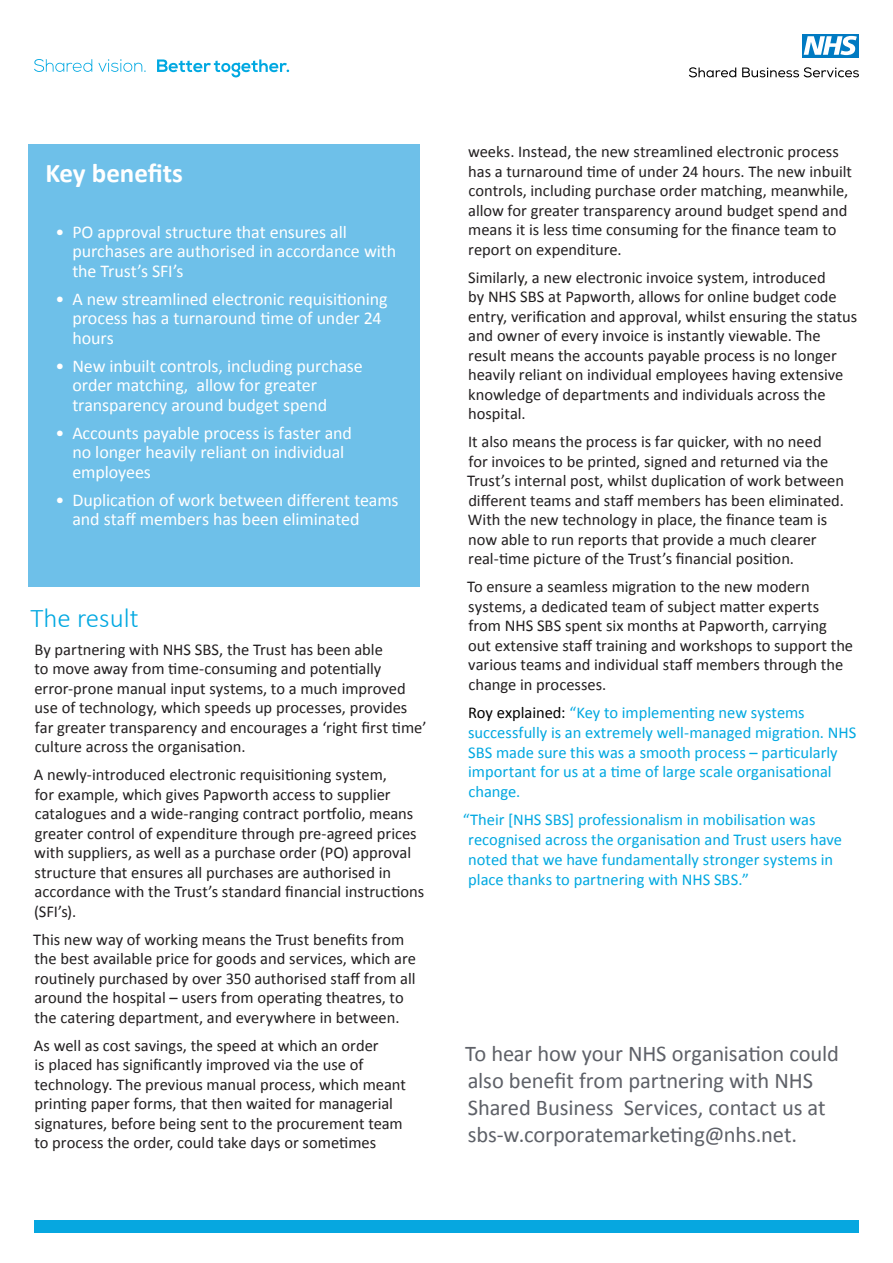
<style>
.page{position:relative;width:893px;height:1263px;background:#fff}
.page>*{position:absolute;margin:0;border:0;box-sizing:border-box;transform-origin:0 0}
.t1{font:700 27px "Calibri";color:#fff}
.t2{font:300 27px "Calibri";color:#00a8e1}
.t3{font:22.5px/27px "Calibri";letter-spacing:-.005em;color:#5e6168}
.t4{font:18px/19.5px "Calibri";letter-spacing:-.005em;color:#fff}
.t5{font:16.5px/19.5px "Calibri";color:#221f20}
.t6{font:16.5px/19.8px "Calibri";color:#00a8e1}
.s1{color:#000}
</style>
<div class="page">
<div style="left:34px;top:1220px;width:825px;height:13px;background:#06a7e0"></div>
<div style="left:28px;top:145px;width:392px;height:442px;background:#6ec0e9"></div>
<div style="left:802px;top:34px;width:57px;height:23px;background:#007ac2"></div>
<svg style="left:804px;top:36px;width:53px;height:19px"></svg>
<svg style="left:689px;top:67px;width:47px;height:10px"></svg>
<svg style="left:742px;top:67px;width:117px;height:10px"></svg>
<svg style="left:34px;top:59px;width:58px;height:13px"></svg>
<svg style="left:98px;top:59px;width:48px;height:13px"></svg>
<svg style="left:157px;top:59px;width:132px;height:18px"></svg>
<h1 class="t1" style="left:45px;top:156px;width:139px">Key benefits</h1>
<p class="t4" style="left:72px;top:222px;width:325px;text-indent:-17px">• PO approval structure that ensures all purchases are authorised in accordance with the Trust’s SFI’s</p>
<p class="t4" style="left:72px;top:289px;width:317px;text-indent:-17px">• A new streamlined electronic requisitioning process has a turnaround time of under 24 hours</p>
<p class="t4" style="left:72px;top:356px;width:292px;text-indent:-17px">• New inbuilt controls, including purchase order matching, allow for greater transparency around budget spend</p>
<p class="t4" style="left:72px;top:423px;width:281px;text-indent:-17px">• Accounts payable process is faster and no longer heavily reliant on individual employees</p>
<p class="t4" style="left:72px;top:490px;width:328px;text-indent:-17px">• Duplication of work between different teams and staff members has been eliminated</p>
<h1 class="t2" style="left:31px;top:601px;width:110px">The result</h1>
<p class="t5" style="left:34px;top:639px;width:394px">By partnering with NHS SBS, the Trust has been able<br>to move away from time-consuming and potentially error-prone manual input systems, to a much improved use of technology, which speeds up processes, provides far greater transparency and encourages a ‘right first time’ culture across the organisation.</p>
<p class="t5" style="left:34px;top:765px;width:392px">A newly-introduced electronic requisitioning system,<br>for example, which gives Papworth access to supplier catalogues and a wide-ranging contract portfolio, means greater control of expenditure through pre-agreed prices with suppliers, as well as a purchase order (PO) approval structure that ensures all purchases are authorised in accordance with the Trust’s standard financial instructions (SFI’s).</p>
<p class="t5" style="left:33px;top:929px;width:384px">This new way of working means the Trust benefits from the best available price for goods and services, which are routinely purchased by over 350 authorised staff from all around the hospital – users from operating theatres, to the catering department, and everywhere in between.</p>
<p class="t5" style="left:34px;top:1035px;width:374px">As well as cost savings, the speed at which an order<br>is placed has significantly improved via the use of technology. The previous manual process, which meant printing paper forms, that then waited for managerial signatures, before being sent to the procurement team to process the order, could take days or sometimes</p>
<p class="t5" style="left:468px;top:142px;width:386px">weeks. Instead, the new streamlined electronic process has a turnaround time of under 24 hours. The new inbuilt controls, including purchase order matching, meanwhile, allow for greater transparency around budget spend and means it is less time consuming for the finance team to report on expenditure.</p>
<p class="t5" style="left:468px;top:267px;width:391px">Similarly, a new electronic invoice system, introduced<br>by NHS SBS at Papworth, allows for online budget code entry, verification and approval, whilst ensuring the status and owner of every invoice is instantly viewable. The result means the accounts payable process is no longer heavily reliant on individual employees having extensive knowledge of departments and individuals across the hospital.</p>
<p class="t5" style="left:467px;top:432px;width:379px">It also means the process is far quicker, with no need<br>for invoices to be printed, signed and returned via the Trust’s internal post, whilst duplication of work between different teams and staff members has been eliminated.<br>With the new technology in place, the finance team is now able to run reports that provide a much clearer real-time picture of the Trust’s financial position.</p>
<p class="t5" style="left:467px;top:577px;width:388px">To ensure a seamless migration to the new modern systems, a dedicated team of subject matter experts from NHS SBS spent six months at Papworth, carrying<br>out extensive staff training and workshops to support the various teams and individual staff members through the change in processes.</p>
<p class="t6" style="left:468px;top:703px;width:390px"><span class="s1">Roy explained:</span> “Key to implementing new systems successfully is an extremely well-managed migration. NHS SBS made sure this was a smooth process – particularly important for us at a time of large scale organisational change.</p>
<p class="t6" style="left:468px;top:810px;width:375px;text-indent:-6px">“Their [NHS SBS] professionalism in mobilisation was recognised across the organisation and Trust users have noted that we have fundamentally stronger systems in place thanks to partnering with NHS SBS.”</p>
<h2 class="t3" style="left:465px;top:1040px;width:376px">To hear how your NHS organisation could also benefit from partnering with NHS Shared Business Services, contact us at sbs-w.corporatemarketing@nhs.net.</h2>
</div>
